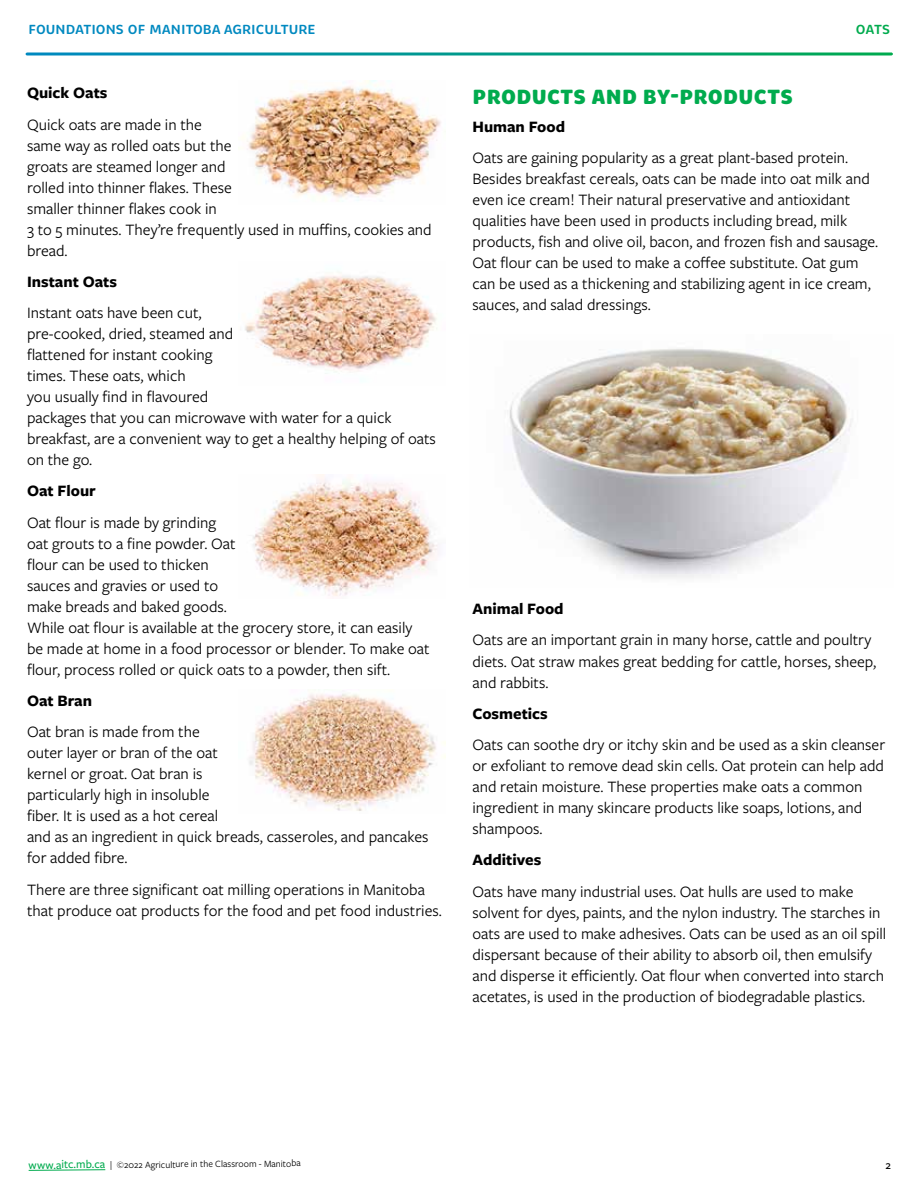
<style>
.page{position:relative;width:918px;height:1188px;background:#fff}
.page>*{position:absolute;margin:0;border:0;box-sizing:border-box;transform-origin:0 0}
.t1{font:900 21px "Brevia";letter-spacing:.015em;color:#00ab4e}
.t2{font:16.5px/21px "Freight Sans Pro";color:#000}
.t3{font:700 16.5px "Freight Sans Pro";color:#000}
.t4{font:600 13.5px "Brevia";color:#0089c0}
.t5{font:600 13.5px "Brevia";color:#00ab4e}
.t6{font:500 12px "Freight Sans Pro";color:#000}
.t7{font:9.9px "Freight Sans Pro";letter-spacing:-.01em;color:#000}
.s1{font-weight:500;font-size:12px;color:#00ab4e}
</style>
<div class="page">
<svg style="left:27px;top:52px;width:865px;height:4px;background:#40b2a7"></svg>
<svg style="left:28px;top:1169px;width:78px;height:2px"></svg>
<img style="left:242px;top:81px;width:199px;height:121px">
<img style="left:245px;top:275px;width:192px;height:99px">
<img style="left:253px;top:475px;width:185px;height:121px">
<img style="left:249px;top:693px;width:197px;height:118px">
<img style="left:509px;top:348px;width:344px;height:230px">
<p class="t4" style="left:29px;top:21px;width:289px">FOUNDATIONS OF MANITOBA AGRICULTURE</p>
<p class="t5" style="left:856px;top:21px;width:36px">OATS</p>
<p class="t3" style="left:27px;top:82px;width:82px">Quick Oats</p>
<p class="t2" style="left:27px;top:113px;width:406px">Quick oats are made in the<br>same way as rolled oats but the<br>groats are steamed longer and<br>rolled into thinner flakes. These<br>smaller thinner flakes cook in<br>3 to 5 minutes. They’re frequently used in muffins, cookies and bread.</p>
<p class="t3" style="left:27px;top:270px;width:92px">Instant Oats</p>
<p class="t2" style="left:27px;top:302px;width:411px">Instant oats have been cut,<br>pre-cooked, dried, steamed and<br>flattened for instant cooking<br>times. These oats, which<br>you usually find in flavoured<br>packages that you can microwave with water for a quick breakfast, are a convenient way to get a healthy helping of oats on the go.</p>
<p class="t3" style="left:27px;top:480px;width:70px">Oat Flour</p>
<p class="t2" style="left:27px;top:511px;width:404px">Oat flour is made by grinding<br>oat grouts to a fine powder. Oat<br>flour can be used to thicken<br>sauces and gravies or used to<br>make breads and baked goods.<br>While oat flour is available at the grocery store, it can easily be made at home in a food processor or blender. To make oat flour, process rolled or quick oats to a powder, then sift.</p>
<p class="t3" style="left:27px;top:689px;width:67px">Oat Bran</p>
<p class="t2" style="left:27px;top:721px;width:403px">Oat bran is made from the<br>outer layer or bran of the oat<br>kernel or groat. Oat bran is<br>particularly high in insoluble<br>fiber. It is used as a hot cereal<br>and as an ingredient in quick breads, casseroles, and pancakes for added fibre.</p>
<p class="t2" style="left:27px;top:878px;width:416px">There are three significant oat milling operations in Manitoba that produce oat products for the food and pet food industries.</p>
<p class="t1" style="left:473px;top:83px;width:322px">PRODUCTS AND BY-PRODUCTS</p>
<p class="t3" style="left:472px;top:115px;width:94px">Human Food</p>
<p class="t2" style="left:472px;top:146px;width:407px">Oats are gaining popularity as a great plant-based protein.<br>Besides breakfast cereals, oats can be made into oat milk and even ice cream! Their natural preservative and antioxidant qualities have been used in products including bread, milk products, fish and olive oil, bacon, and frozen fish and sausage.<br>Oat flour can be used to make a coffee substitute. Oat gum can be used as a thickening and stabilizing agent in ice cream, sauces, and salad dressings.</p>
<p class="t3" style="left:472px;top:597px;width:93px">Animal Food</p>
<p class="t2" style="left:472px;top:629px;width:405px">Oats are an important grain in many horse, cattle and poultry diets. Oat straw makes great bedding for cattle, horses, sheep, and rabbits.</p>
<p class="t3" style="left:472px;top:702px;width:77px">Cosmetics</p>
<p class="t2" style="left:472px;top:733px;width:414px">Oats can soothe dry or itchy skin and be used as a skin cleanser or exfoliant to remove dead skin cells. Oat protein can help add and retain moisture. These properties make oats a common ingredient in many skincare products like soaps, lotions, and shampoos.</p>
<p class="t3" style="left:472px;top:849px;width:70px">Additives</p>
<p class="t2" style="left:472px;top:880px;width:415px">Oats have many industrial uses. Oat hulls are used to make solvent for dyes, paints, and the nylon industry. The starches in oats are used to make adhesives. Oats can be used as an oil spill dispersant because of their ability to absorb oil, then emulsify and disperse it efficiently. Oat flour when converted into starch acetates, is used in the production of biodegradable plastics.</p>
<p class="t7" style="left:29px;top:1157px;width:274px"><span class="s1">www.aitc.mb.ca</span> | ©2022 Agriculture in the Classroom - Manitoba</p>
<p class="t6" style="left:886px;top:1157px;width:7px">2</p>
</div>
